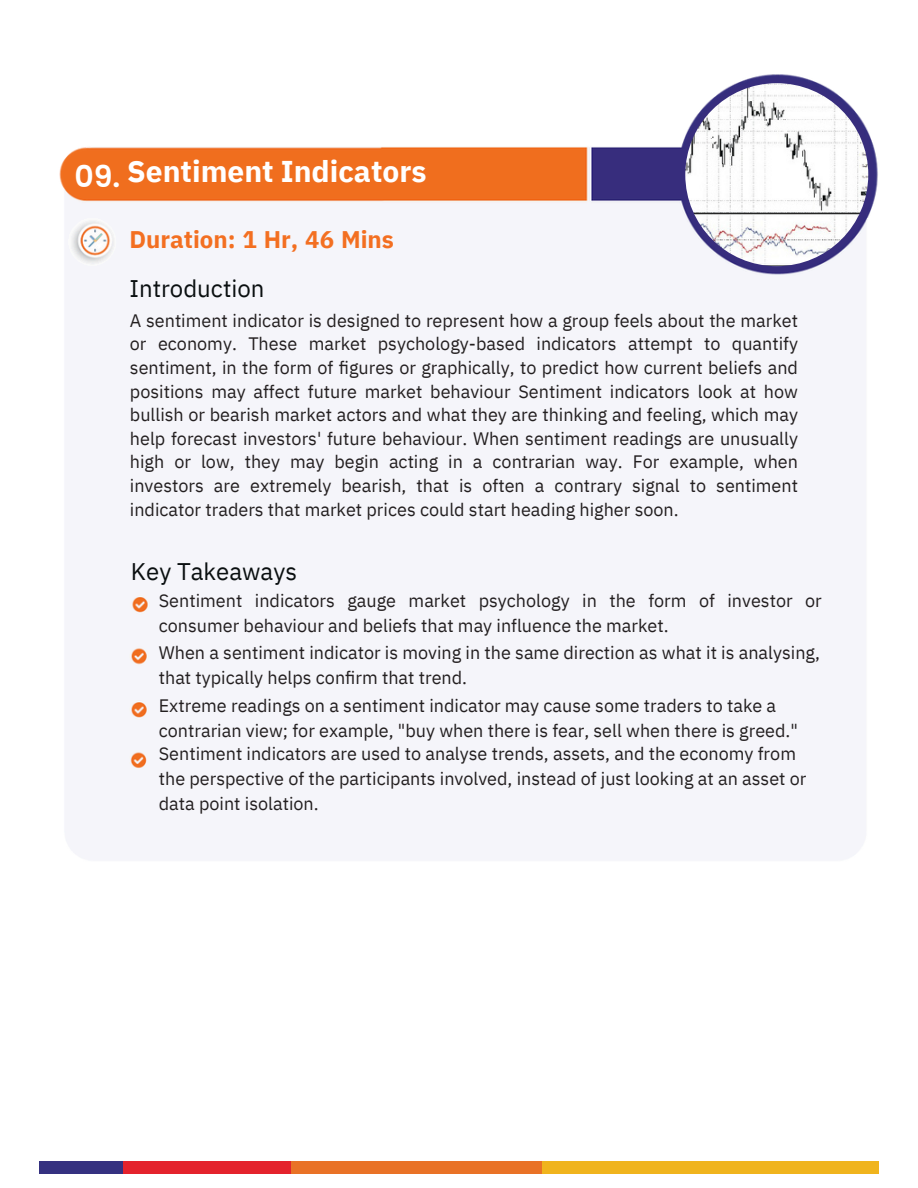
<style>
.page{position:relative;width:918px;height:1188px;background:#fff}
.page>*{position:absolute;margin:0;border:0;box-sizing:border-box;transform-origin:0 0}
.t1{font:700 30px "IBM Plex Sans";color:#fff}
.t2{font:600 30px "Poppins";color:#fff}
.t3{font:700 24px/49.5px "IBM Plex Sans";color:#f36f21}
.t4{font:24px "IBM Plex Sans";color:#0a0f10}
.t5{font:18px/23.7px "IBM Plex Sans";color:#231f20;text-align:justify}
.s1{font-weight:400;color:#0a0f10}
</style>
<div class="page">
<div style="left:124px;top:1162px;width:167px;height:11px;background:#e4222c"></div>
<div style="left:40px;top:1162px;width:83px;height:11px;background:#353180"></div>
<div style="left:291px;top:1162px;width:251px;height:11px;background:#e97226"></div>
<div style="left:542px;top:1162px;width:336px;height:11px;background:#f0b41d"></div>
<img style="left:59px;top:74px;width:819px;height:784px">
<img style="left:685px;top:83px;width:183px;height:183px;border-radius:50%">
<p class="t2" style="left:74px;top:155px;width:47px">09.</p>
<p class="t1" style="left:127px;top:151px;width:301px">Sentiment Indicators</p>
<h2 class="t3" style="left:130px;top:214px;width:266px">Duration: 1 Hr, 46 Mins<br><span class="s1">Introduction</span></h2>
<p class="t5" style="left:130px;top:308px;width:670px">A sentiment indicator is designed to represent how a group feels about the market or economy. These market psychology-based indicators attempt to quantify sentiment, in the form of figures or graphically, to predict how current beliefs and positions may affect future market behaviour Sentiment indicators look at how bullish or bearish market actors and what they are thinking and feeling, which may help forecast investors' future behaviour. When sentiment readings are unusually high or low, they may begin acting in a contrarian way. For example, when investors are extremely bearish, that is often a contrary signal to sentiment indicator traders that market prices could start heading higher soon.</p>
<h1 class="t4" style="left:131px;top:555px;width:168px">Key Takeaways</h1>
<h2 class="t5" style="left:159px;top:588px;width:665px;line-height:24.8px">Sentiment indicators gauge market psychology in the form of investor or consumer behaviour and beliefs that may influence the market.</h2>
<p class="t5" style="left:159px;top:640px;width:663px">When a sentiment indicator is moving in the same direction as what it is analysing,</p>
<p class="t5" style="left:159px;top:665px;width:310px">that typically helps confirm that trend.</p>
<p class="t5" style="left:159px;top:693px;width:619px">Extreme readings on a sentiment indicator may cause some traders to take a</p>
<p class="t5" style="left:159px;top:718px;width:641px">contrarian view; for example, "buy when there is fear, sell when there is greed."</p>
<p class="t5" style="left:159px;top:742px;width:639px">Sentiment indicators are used to analyse trends, assets, and the economy from</p>
<p class="t5" style="left:159px;top:766px;width:649px">the perspective of the participants involved, instead of just looking at an asset or</p>
<p class="t5" style="left:159px;top:791px;width:161px">data point isolation.</p>
</div>
